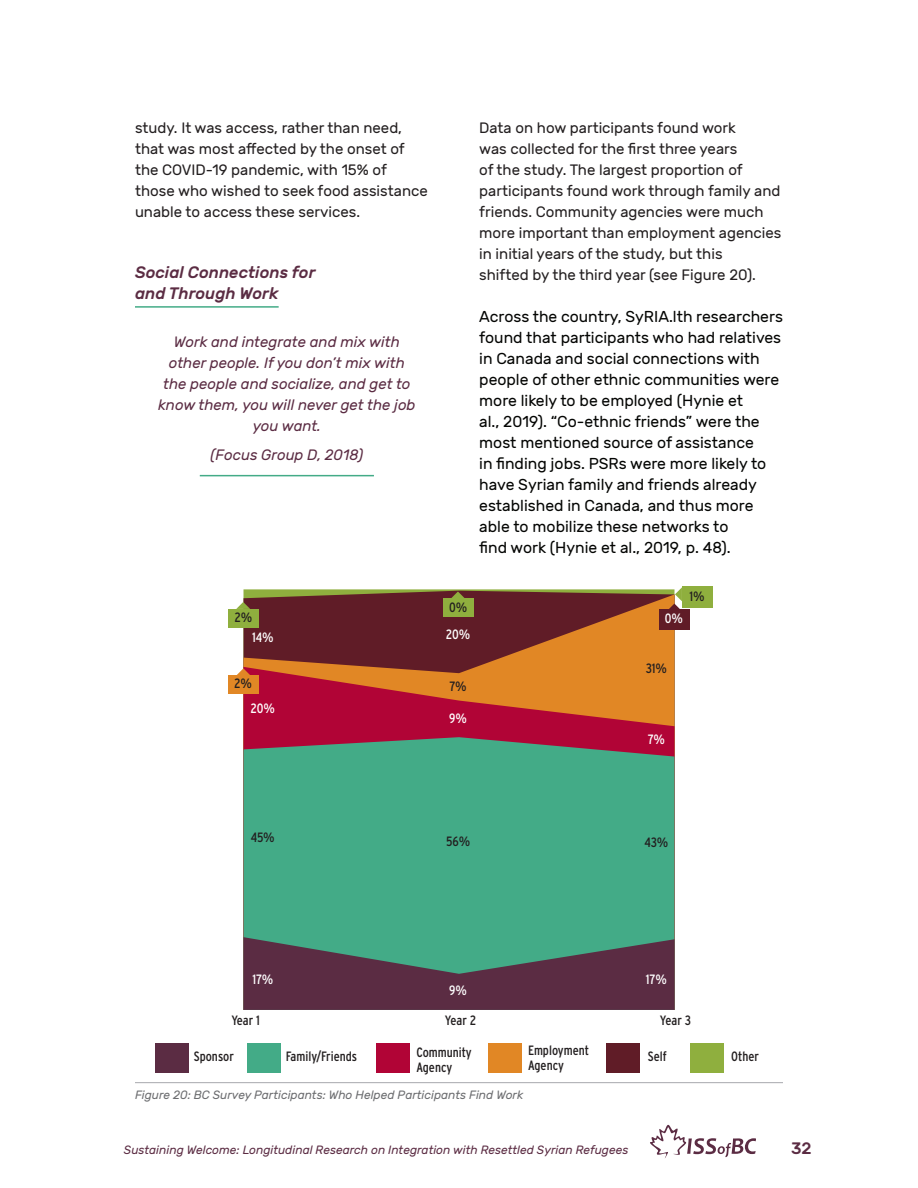
<style>
.page{position:relative;width:918px;height:1188px;background:#fff}
.page>*{position:absolute;margin:0;border:0;box-sizing:border-box;transform-origin:0 0}
.t1{font:italic 500 16.5px/21px "Rubik";color:#5b2c43}
.t2{font:500 16.5px "Rubik";color:#5b2c43}
.t3{font:15.75px/21px "Rubik";color:#040503}
.t4{font:15px/21px "Rubik";color:#231f20}
.t5{font:italic 15px/21px "Rubik";color:#5b2c43;text-align:center}
.t6{font:13.5px/15px "Interstate Condensed";color:#231f20}
.t7{font:13.5px "Interstate Condensed";color:#fff}
.t8{font:italic 12px "Rubik";color:#5b2c43}
.t9{font:italic 12px "Rubik";color:#6c6d70}
</style>
<div class="page">
<svg style="left:650px;top:1125px;width:106px;height:33px"></svg>
<hr style="left:135px;top:306px;width:144px;height:2px;background:#43ab87">
<hr style="left:200px;top:475px;width:174px;height:1px;background:#43ab87">
<svg style="left:244px;top:594px;width:431px;height:73px;background:#803726"></svg>
<svg style="left:244px;top:667px;width:431px;height:70px;background:#c53e2e"></svg>
<div style="left:244px;top:737px;width:431px;height:200px;background:#43ab87"></div>
<svg style="left:244px;top:937px;width:431px;height:73px;background:#544d54"></svg>
<div style="left:156px;top:1044px;width:33px;height:29px;background:#5b2c43"></div>
<div style="left:247px;top:1044px;width:34px;height:29px;background:#43ab87"></div>
<div style="left:377px;top:1044px;width:33px;height:29px;background:#b10436"></div>
<div style="left:488px;top:1044px;width:34px;height:29px;background:#e18725"></div>
<div style="left:606px;top:1044px;width:34px;height:29px;background:#601c27"></div>
<div style="left:690px;top:1044px;width:33px;height:29px;background:#8faf3e"></div>
<hr style="left:135px;top:1082px;width:648px;height:1px;background:#a8a9ad">
<div style="left:443px;top:598px;width:31px;height:19px;background:#8faf3e"></div>
<svg style="left:451px;top:591px;width:14px;height:7px"></svg>
<div style="left:228px;top:609px;width:31px;height:18px;background:#8faf3e"></div>
<svg style="left:236px;top:602px;width:14px;height:7px"></svg>
<div style="left:659px;top:610px;width:31px;height:20px;background:#601c27"></div>
<div style="left:682px;top:587px;width:31px;height:21px;background:#8faf3e"></div>
<svg style="left:667px;top:587px;width:15px;height:23px"></svg>
<div style="left:228px;top:675px;width:31px;height:18px;background:#e18725"></div>
<svg style="left:237px;top:668px;width:13px;height:7px"></svg>
<p class="t4" style="left:135px;top:118px;width:294px">study. It was access, rather than need, that was most affected by the onset of the COVID-19 pandemic, with 15% of those who wished to seek food assistance unable to access these services.</p>
<p class="t1" style="left:135px;top:263px;width:182px">Social Connections for and Through Work</p>
<p class="t5" style="left:158px;top:332px;width:259px">Work and integrate and mix with other people. If you don’t mix with the people and socialize, and get to know them, you will never get the job you want.</p>
<p class="t5" style="left:211px;top:445px;width:154px">(Focus Group D, 2018)</p>
<p class="t4" style="left:479px;top:118px;width:304px">Data on how participants found work<br>was collected for the first three years<br>of the study. The largest proportion of participants found work through family and friends. Community agencies were much more important than employment agencies in initial years of the study, but this<br>shifted by the third year (see Figure 20).</p>
<p class="t3" style="left:479px;top:307px;width:305px">Across the country, SyRIA.lth researchers found that participants who had relatives in Canada and social connections with people of other ethnic communities were more likely to be employed (Hynie et<br>al., 2019). “Co-ethnic friends” were the most mentioned source of assistance<br>in finding jobs. PSRs were more likely to have Syrian family and friends already established in Canada, and thus more able to mobilize these networks to<br>find work (Hynie et al., 2019, p. 48).</p>
<p class="t6" style="left:690px;top:589px;width:17px">1%</p>
<p class="t6" style="left:449px;top:599px;width:20px">0%</p>
<p class="t6" style="left:234px;top:610px;width:19px">2%</p>
<p class="t7" style="left:665px;top:611px;width:20px">0%</p>
<p class="t7" style="left:252px;top:629px;width:23px">14%</p>
<p class="t7" style="left:446px;top:627px;width:26px">20%</p>
<p class="t6" style="left:646px;top:661px;width:23px">31%</p>
<p class="t6" style="left:234px;top:676px;width:19px">2%</p>
<p class="t6" style="left:450px;top:678px;width:19px">7%</p>
<p class="t7" style="left:251px;top:701px;width:26px">20%</p>
<p class="t7" style="left:449px;top:711px;width:19px">9%</p>
<p class="t7" style="left:648px;top:731px;width:19px">7%</p>
<p class="t6" style="left:251px;top:830px;width:26px">45%</p>
<p class="t6" style="left:446px;top:834px;width:26px">56%</p>
<p class="t6" style="left:644px;top:835px;width:26px">43%</p>
<p class="t7" style="left:252px;top:972px;width:22px">17%</p>
<p class="t7" style="left:449px;top:983px;width:19px">9%</p>
<p class="t7" style="left:646px;top:972px;width:22px">17%</p>
<p class="t6" style="left:231px;top:1013px;width:30px">Year 1</p>
<p class="t6" style="left:445px;top:1013px;width:33px">Year 2</p>
<p class="t6" style="left:660px;top:1013px;width:33px">Year 3</p>
<p class="t6" style="left:194px;top:1049px;width:42px">Sponsor</p>
<p class="t6" style="left:286px;top:1049px;width:73px">Family/Friends</p>
<p class="t6" style="left:416px;top:1044px;width:57px">Community<br>Agency</p>
<p class="t6" style="left:528px;top:1043px;width:63px">Employment<br>Agency</p>
<p class="t6" style="left:648px;top:1049px;width:20px">Self</p>
<p class="t6" style="left:731px;top:1049px;width:29px">Other</p>
<p class="t9" style="left:135px;top:1088px;width:390px">Figure 20: BC Survey Participants: Who Helped Participants Find Work</p>
<p class="t8" style="left:124px;top:1143px;width:506px">Sustaining Welcome: Longitudinal Research on Integration with Resettled Syrian Refugees</p>
<p class="t2" style="left:791px;top:1139px;width:22px">32</p>
</div>
